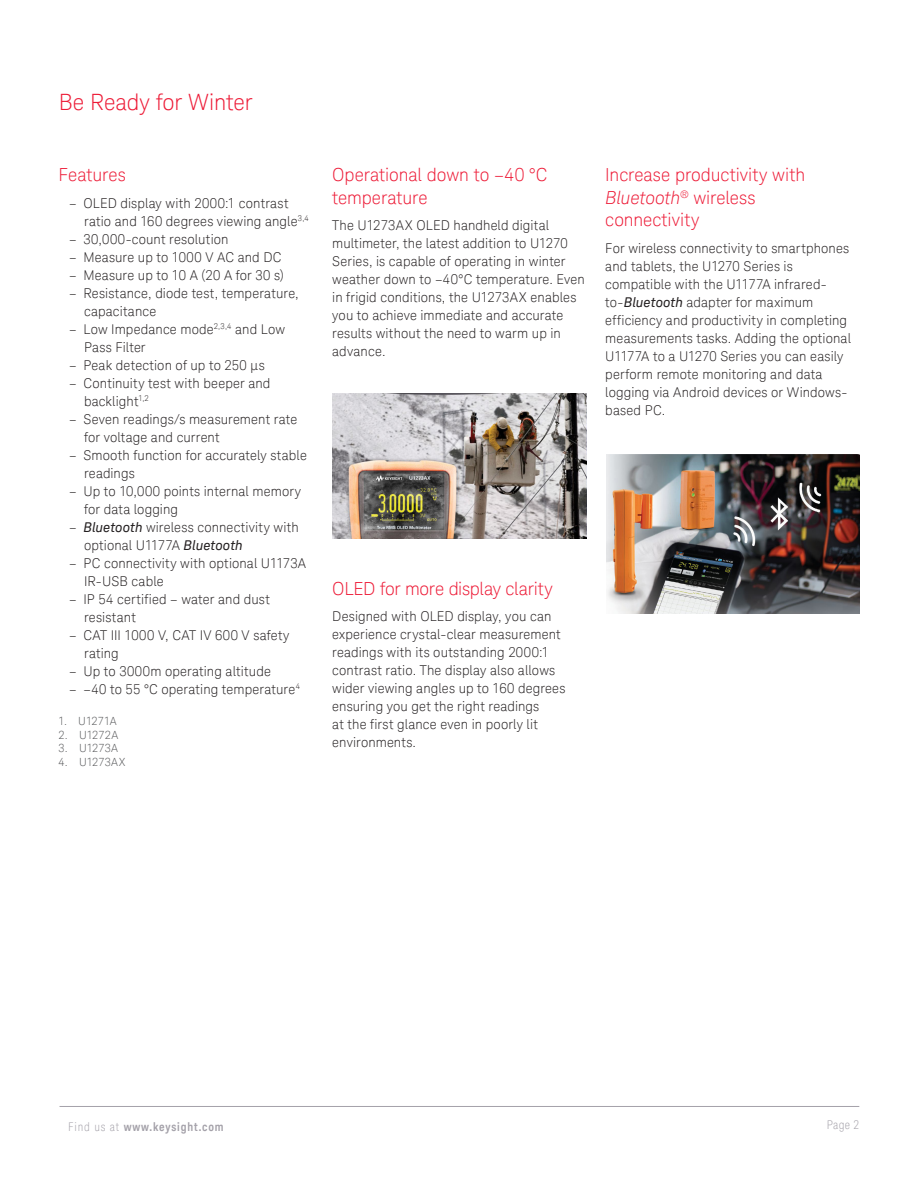
<style>
.page{position:relative;width:918px;height:1188px;background:#fff}
.page>*{position:absolute;margin:0;border:0;box-sizing:border-box;transform-origin:0 0}
.K_Heading_1{font:300 22.5px "Keysight Sans";letter-spacing:-.005em;color:#ed1a36}
.K_Heading_2{font:300 18px/22.5px "Keysight Sans";letter-spacing:-.005em;color:#ed1a36}
.K_Body_Text{font:300 13.5px/18px "Keysight Sans";letter-spacing:.01em;color:#231f20}
.t1{font:700 12px "Keysight Sans Condensed";letter-spacing:.07em;color:#a4a1a9}
.t2{font:300 condensed 12px "Keysight Sans";color:#a4a1a9}
.t3{font:300 11.25px "Keysight Sans";letter-spacing:.01em;color:#57585a}
.s1{font-weight:400;font-style:italic}
.s2{font-style:italic}
.s3{font-family:"Keysight Sans";font-weight:300;font-stretch:condensed}
</style>
<div class="page">
<img style="left:333px;top:393px;width:254px;height:145px">
<img style="left:606px;top:454px;width:253px;height:160px">
<hr style="left:60px;top:1106px;width:799px;height:1px;background:#a4a1a9">
<p class="K_Heading_1" style="left:59px;top:89px;width:195px">Be Ready for Winter</p>
<p class="K_Heading_2" style="left:59px;top:164px;width:69px">Features</p>
<p class="K_Body_Text" style="left:84px;top:194px;width:226px;text-indent:-15px">– OLED display with 2000:1 contrast ratio and 160 degrees viewing angle<sup>3,4</sup></p>
<p class="K_Body_Text" style="left:69px;top:230px;width:161px">– 30,000-count resolution</p>
<p class="K_Body_Text" style="left:69px;top:248px;width:214px">– Measure up to 1000 V AC and DC</p>
<p class="K_Body_Text" style="left:69px;top:266px;width:216px">– Measure up to 10 A (20 A for 30 s)</p>
<p class="K_Body_Text" style="left:84px;top:284px;width:216px;text-indent:-15px">– Resistance, diode test, temperature, capacitance</p>
<p class="K_Body_Text" style="left:84px;top:320px;width:203px;text-indent:-15px">– Low Impedance mode<sup>2,3,4</sup> and Low<br>Pass Filter</p>
<p class="K_Body_Text" style="left:69px;top:356px;width:197px">– Peak detection of up to 250 µs</p>
<p class="K_Body_Text" style="left:84px;top:374px;width:188px;text-indent:-15px">– Continuity test with beeper and backlight<sup>1,2</sup></p>
<p class="K_Body_Text" style="left:84px;top:410px;width:215px;text-indent:-15px">– Seven readings/s measurement rate for voltage and current</p>
<p class="K_Body_Text" style="left:84px;top:446px;width:224px;text-indent:-15px">– Smooth function for accurately stable readings</p>
<p class="K_Body_Text" style="left:84px;top:482px;width:219px;text-indent:-15px">– Up to 10,000 points internal memory for data logging</p>
<p class="K_Body_Text" style="left:84px;top:518px;width:216px;text-indent:-15px">– <span class="s1">Bluetooth</span> wireless connectivity with optional U1177A <span class="s1">Bluetooth</span></p>
<p class="K_Body_Text" style="left:84px;top:554px;width:224px;text-indent:-15px">– PC connectivity with optional U1173A<br>IR-USB cable</p>
<p class="K_Body_Text" style="left:84px;top:590px;width:187px;text-indent:-15px">– IP 54 certified – water and dust resistant</p>
<p class="K_Body_Text" style="left:84px;top:626px;width:207px;text-indent:-15px">– CAT III 1000 V, CAT IV 600 V safety rating</p>
<p class="K_Body_Text" style="left:69px;top:662px;width:203px">– Up to 3000m operating altitude</p>
<p class="K_Body_Text" style="left:69px;top:680px;width:232px">– –40 to 55 °C operating temperature<sup>4</sup></p>
<p class="t3" style="left:59px;top:715px;width:60px">1. U1271A</p>
<p class="t3" style="left:59px;top:728px;width:61px">2. U1272A</p>
<p class="t3" style="left:59px;top:742px;width:61px">3. U1273A</p>
<p class="t3" style="left:59px;top:755px;width:69px">4. U1273AX</p>
<p class="K_Heading_2" style="left:332px;top:164px;width:217px">Operational down to –40 °C temperature</p>
<p class="K_Body_Text" style="left:332px;top:216px;width:254px">The U1273AX OLED handheld digital multimeter, the latest addition to U1270<br>Series, is capable of operating in winter weather down to –40°C temperature. Even in frigid conditions, the U1273AX enables you to achieve immediate and accurate results without the need to warm up in advance.</p>
<p class="K_Heading_2" style="left:605px;top:164px;width:201px">Increase productivity with<br><span class="s2">Bluetooth</span><sup>®</sup> wireless connectivity</p>
<p class="K_Body_Text" style="left:605px;top:239px;width:247px">For wireless connectivity to smartphones and tablets, the U1270 Series is compatible with the U1177A infrared&shy;to-<span class="s1">Bluetooth</span> adapter for maximum efficiency and productivity in completing measurements tasks. Adding the optional U1177A to a U1270 Series you can easily perform remote monitoring and data logging via Android devices or Windows&shy;based PC.</p>
<p class="K_Heading_2" style="left:332px;top:577px;width:222px">OLED for more display clarity</p>
<p class="K_Body_Text" style="left:332px;top:607px;width:235px">Designed with OLED display, you can experience crystal-clear measurement readings with its outstanding 2000:1 contrast ratio. The display also allows wider viewing angles up to 160 degrees ensuring you get the right readings<br>at the first glance even in poorly lit environments.</p>
<p class="t1" style="left:68px;top:1119px;width:157px"><span class="s3">Find us at</span> www.keysight.com</p>
<p class="t2" style="left:827px;top:1117px;width:34px">Page 2</p>
</div>
